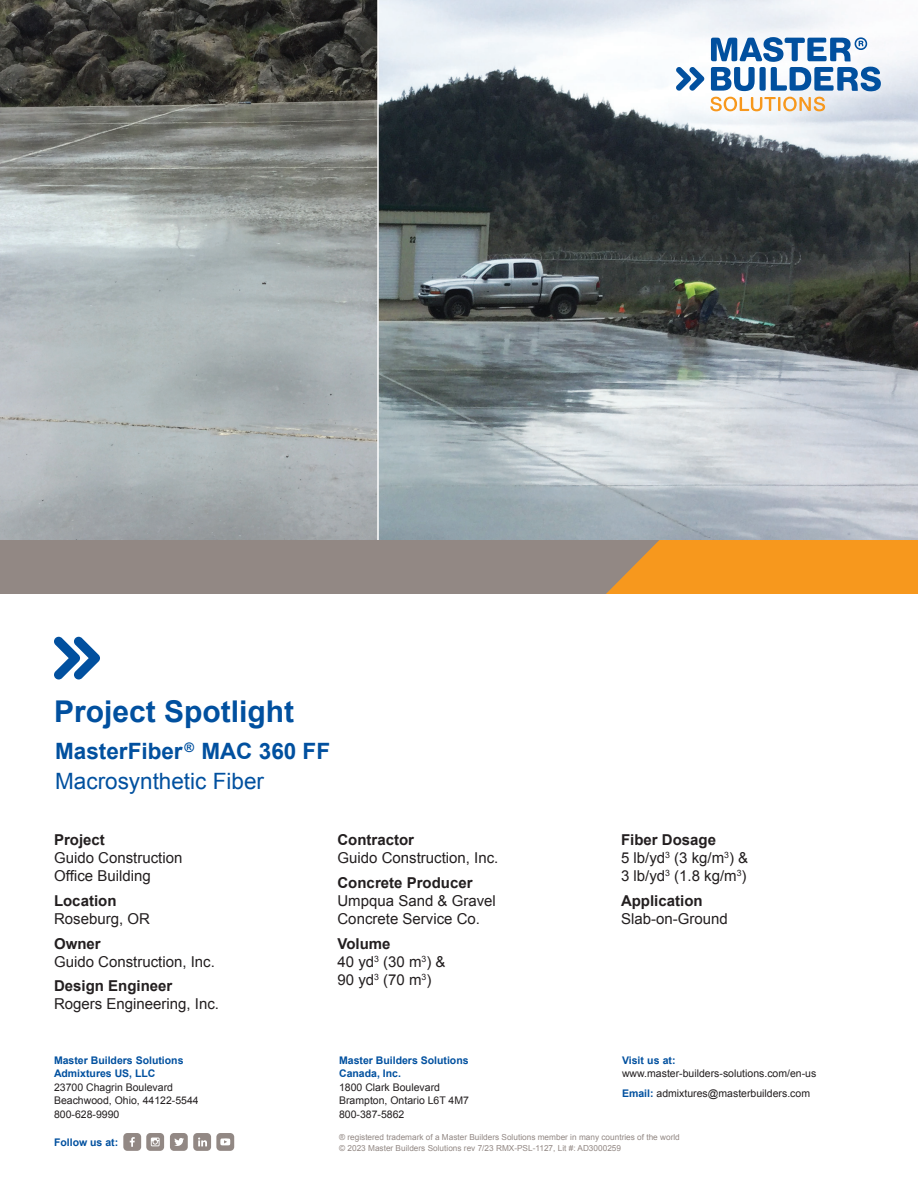
<style>
.page{position:relative;width:918px;height:1188px;background:#fff}
.page>*{position:absolute;margin:0;border:0;box-sizing:border-box;transform-origin:0 0}
.t1{font:700 30px "Arial";color:#01509f}
.t2{font:700 22.5px/30px "Arial";color:#01509f}
.t3{font:15px/18px "Arial";color:#231f20}
.t4{font:700 15px "Arial";color:#231f20}
.Address__Body{font:10.5px/13.5px "Arial";color:#231f20}
.t5{font:700 10.5px/13.5px "Arial";color:#01509f}
.t6{font:8.25px/10.5px "Arial";color:#928884}
.s1{font-weight:400}
.s2{font-weight:700;color:#01509f}
</style>
<div class="page">
<img style="left:379px;top:0;width:539px;height:540px">
<img style="left:0;top:0;width:377px;height:540px">
<svg style="left:710px;top:97px;width:115px;height:14px"></svg>
<svg style="left:676px;top:67px;width:28px;height:24px"></svg>
<svg style="left:711px;top:37px;width:170px;height:54px"></svg>
<svg style="left:54px;top:637px;width:46px;height:43px"></svg>
<svg style="left:123px;top:1133px;width:41px;height:18px"></svg>
<svg style="left:170px;top:1133px;width:64px;height:18px"></svg>
<svg style="left:0;top:540px;width:918px;height:54px;background:#b18c64"></svg>
<p class="t1" style="left:54px;top:692px;width:242px">Project Spotlight</p>
<p class="t2" style="left:55px;top:737px;width:276px">MasterFiber<sup>®</sup> MAC 360 FF<br><span class="s1">Macrosynthetic Fiber</span></p>
<p class="t4" style="left:54px;top:830px;width:52px">Project</p>
<p class="t3" style="left:54px;top:849px;width:130px">Guido Construction<br>Office Building</p>
<p class="t4" style="left:54px;top:891px;width:64px">Location</p>
<p class="t3" style="left:54px;top:910px;width:97px">Roseburg, OR</p>
<p class="t4" style="left:54px;top:933px;width:48px">Owner</p>
<p class="t3" style="left:54px;top:952px;width:162px">Guido Construction, Inc.</p>
<p class="t4" style="left:54px;top:976px;width:120px">Design Engineer</p>
<p class="t3" style="left:54px;top:995px;width:167px">Rogers Engineering, Inc.</p>
<p class="t4" style="left:338px;top:830px;width:78px">Contractor</p>
<p class="t3" style="left:338px;top:849px;width:162px">Guido Construction, Inc.</p>
<p class="t4" style="left:338px;top:873px;width:137px">Concrete Producer</p>
<p class="t3" style="left:338px;top:892px;width:160px">Umpqua Sand &amp; Gravel<br>Concrete Service Co.</p>
<p class="t4" style="left:338px;top:933px;width:55px">Volume</p>
<p class="t3" style="left:338px;top:952px;width:110px">40 yd<sup>3</sup> (30 m<sup>3</sup>) &amp;<br>90 yd<sup>3</sup> (70 m<sup>3</sup>)</p>
<p class="t5" style="left:54px;top:1054px;width:131px">Master Builders Solutions<br>Admixtures US, LLC</p>
<p class="Address__Body" style="left:54px;top:1080px;width:121px">23700 Chagrin Boulevard</p>
<p class="Address__Body" style="left:54px;top:1094px;width:146px">Beachwood, Ohio, 44122-5544</p>
<p class="Address__Body" style="left:54px;top:1107px;width:67px">800-628-9990</p>
<p class="t5" style="left:339px;top:1054px;width:131px">Master Builders Solutions<br>Canada, Inc.</p>
<p class="Address__Body" style="left:339px;top:1080px;width:102px">1800 Clark Boulevard</p>
<p class="Address__Body" style="left:339px;top:1094px;width:131px">Brampton, Ontario L6T 4M7</p>
<p class="Address__Body" style="left:339px;top:1107px;width:67px">800-387-5862</p>
<p class="t4" style="left:621px;top:830px;width:97px">Fiber Dosage</p>
<p class="t3" style="left:621px;top:849px;width:129px">5 lb/yd<sup>3</sup> (3 kg/m<sup>3</sup>) &amp;<br>3 lb/yd<sup>3</sup> (1.8 kg/m<sup>3</sup>)</p>
<p class="t4" style="left:621px;top:891px;width:83px">Application</p>
<p class="t3" style="left:621px;top:910px;width:108px">Slab-on-Ground</p>
<p class="Address__Body" style="left:622px;top:1053px;width:196px"><span class="s2">Visit us at: </span>www.master-builders-solutions.com/en-us</p>
<p class="Address__Body" style="left:622px;top:1087px;width:190px"><span class="s2">Email:</span> admixtures@masterbuilders.com</p>
<p class="t5" style="left:54px;top:1136px;width:66px">Follow us at:</p>
<p class="t6" style="left:339px;top:1132px;width:342px">® registered trademark of a Master Builders Solutions member in many countries of the world © 2023 Master Builders Solutions rev 7/23 RMX-PSL-1127, Lit #: AD3000259</p>
</div>
